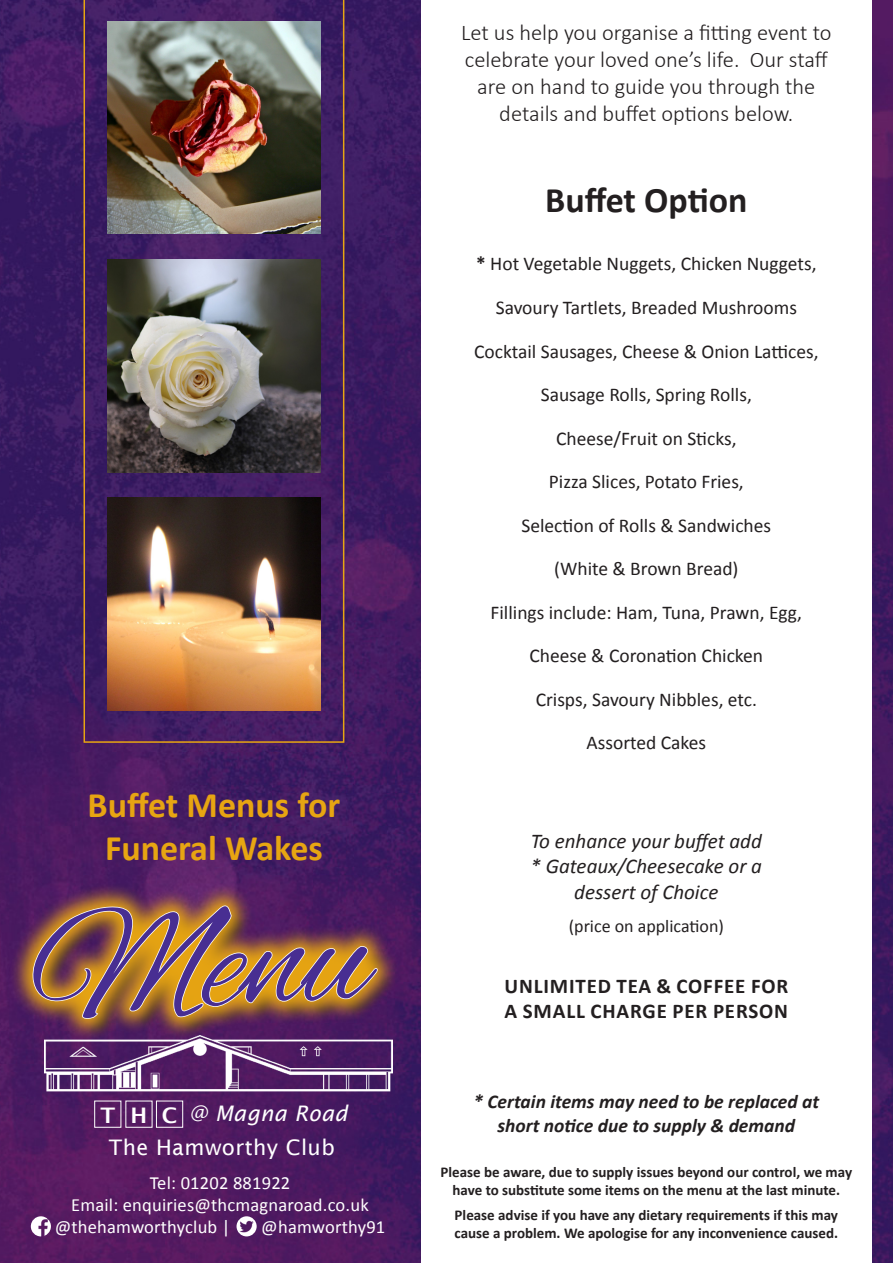
<style>
.page{position:relative;width:893px;height:1263px;background:#fff}
.page>*{position:absolute;margin:0;border:0;box-sizing:border-box;transform-origin:0 0}
.t1{font:156.75px "Alex Brush";color:#482e92}
.t2{font:700 36px "Calibri";color:#e7a512}
.t3{font:700 36px "Calibri";color:#231f20}
.t4{font:300 22.5px "Calibri";color:#231f20}
.t5{font:21.45px "Lucida Sans";letter-spacing:.02em;color:#fff}
.t6{font:italic 21.45px "Lucida Sans";letter-spacing:.02em;color:#fff}
.t7{font:600 21.45px "Lucida Sans";color:#fff}
.t8{font:italic 21px "Calibri";color:#231f20}
.t9{font:700 21px "Calibri";letter-spacing:.04em;color:#231f20}
.t10{font:19.5px "Calibri";color:#231f20}
.t11{font:italic 700 19.5px "Calibri";color:#231f20}
.t12{font:18.6px "Calibri";letter-spacing:.01em;color:#fff}
.t13{font:18px "Calibri";color:#231f20}
.t14{font:700 15px "Calibri";color:#231f20}
.s1{font-weight:700}
</style>
<div class="page">
<img style="left:0;top:0;width:893px;height:1263px">
<svg style="left:84px;top:0;width:260px;height:743px;background:#45235f"></svg>
<div style="left:421px;top:0;width:451px;height:1263px;background:#fff"></div>
<img style="left:108px;top:21px;width:212px;height:213px">
<img style="left:108px;top:259px;width:212px;height:213px">
<img style="left:108px;top:497px;width:212px;height:213px">
<svg style="left:4px;top:868px;width:400px;height:181px;background:#54225e"></svg>
<svg style="left:33px;top:905px;width:345px;height:184px;background:#a77347"></svg>
<img style="left:45px;top:1035px;width:348px;height:64px">
<div style="left:94px;top:1101px;width:27px;height:27px;border:1px solid #fff"></div>
<div style="left:156px;top:1101px;width:27px;height:27px;border:1px solid #fff"></div>
<img style="left:31px;top:1216px;width:20px;height:20px;border-radius:10px">
<img style="left:237px;top:1216px;width:20px;height:20px;border-radius:10px">
<p class="t2" style="left:88px;top:782px;width:254px">Buffet Menus for</p>
<p class="t2" style="left:105px;top:825px;width:219px">Funeral Wakes</p>
<p class="t1" style="left:26px;top:884px;width:340px;rotate:-3deg">Menu</p>
<p class="t7" style="left:100px;top:1103px;width:16px">T</p>
<p class="t7" style="left:131px;top:1103px;width:18px">H</p>
<p class="t7" style="left:162px;top:1103px;width:17px">C</p>
<p class="t6" style="left:189px;top:1101px;width:160px">@ Magna Road</p>
<p class="t5" style="left:109px;top:1135px;width:228px">The Hamworthy Club</p>
<p class="t12" style="left:150px;top:1171px;width:142px">Tel: 01202 881922</p>
<p class="t12" style="left:71px;top:1193px;width:299px">Email: enquiries@thcmagnaroad.co.uk</p>
<p class="t12" style="left:55px;top:1215px;width:177px">@thehamworthyclub |</p>
<p class="t12" style="left:261px;top:1215px;width:126px">@hamworthy91</p>
<p class="t4" style="left:461px;top:19px;width:372px">Let us help you organise a fitting event to</p>
<p class="t4" style="left:465px;top:46px;width:365px">celebrate your loved one’s life. Our staff</p>
<p class="t4" style="left:477px;top:73px;width:340px">are on hand to guide you through the</p>
<p class="t4" style="left:499px;top:100px;width:296px">details and buffet options below.</p>
<p class="t3" style="left:545px;top:177px;width:204px">Buffet Option</p>
<p class="t10" style="left:476px;top:252px;width:342px"><span class="s1">*</span> Hot Vegetable Nuggets, Chicken Nuggets,</p>
<p class="t10" style="left:496px;top:295px;width:303px">Savoury Tartlets, Breaded Mushrooms</p>
<p class="t10" style="left:474px;top:339px;width:346px">Cocktail Sausages, Cheese &amp; Onion Lattices,</p>
<p class="t10" style="left:541px;top:382px;width:213px">Sausage Rolls, Spring Rolls,</p>
<p class="t10" style="left:556px;top:426px;width:182px">Cheese/Fruit on Sticks,</p>
<p class="t10" style="left:549px;top:469px;width:196px">Pizza Slices, Potato Fries,</p>
<p class="t10" style="left:521px;top:513px;width:251px">Selection of Rolls &amp; Sandwiches</p>
<p class="t10" style="left:554px;top:556px;width:186px">(White &amp; Brown Bread)</p>
<p class="t10" style="left:490px;top:600px;width:313px">Fillings include: Ham, Tuna, Prawn, Egg,</p>
<p class="t10" style="left:529px;top:643px;width:235px">Cheese &amp; Coronation Chicken</p>
<p class="t10" style="left:536px;top:687px;width:223px">Crisps, Savoury Nibbles, etc.</p>
<p class="t10" style="left:586px;top:730px;width:121px">Assorted Cakes</p>
<p class="t8" style="left:531px;top:827px;width:233px">To enhance your buffet add</p>
<p class="t8" style="left:531px;top:852px;width:233px">* Gateaux/Cheesecake or a</p>
<p class="t8" style="left:574px;top:877px;width:146px">dessert of Choice</p>
<p class="t13" style="left:569px;top:915px;width:157px">(price on application)</p>
<p class="t9" style="left:505px;top:973px;width:285px">UNLIMITED TEA &amp; COFFEE FOR</p>
<p class="t9" style="left:505px;top:998px;width:285px">A SMALL CHARGE PER PERSON</p>
<p class="t11" style="left:473px;top:1089px;width:347px">* Certain items may need to be replaced at</p>
<p class="t11" style="left:498px;top:1113px;width:299px">short notice due to supply &amp; demand</p>
<p class="t14" style="left:441px;top:1162px;width:413px">Please be aware, due to supply issues beyond our control, we may</p>
<p class="t14" style="left:453px;top:1180px;width:389px">have to substitute some items on the menu at the last minute.</p>
<p class="t14" style="left:455px;top:1206px;width:385px">Please advise if you have any dietary requirements if this may</p>
<p class="t14" style="left:454px;top:1224px;width:385px">cause a problem. We apologise for any inconvenience caused.</p>
</div>
